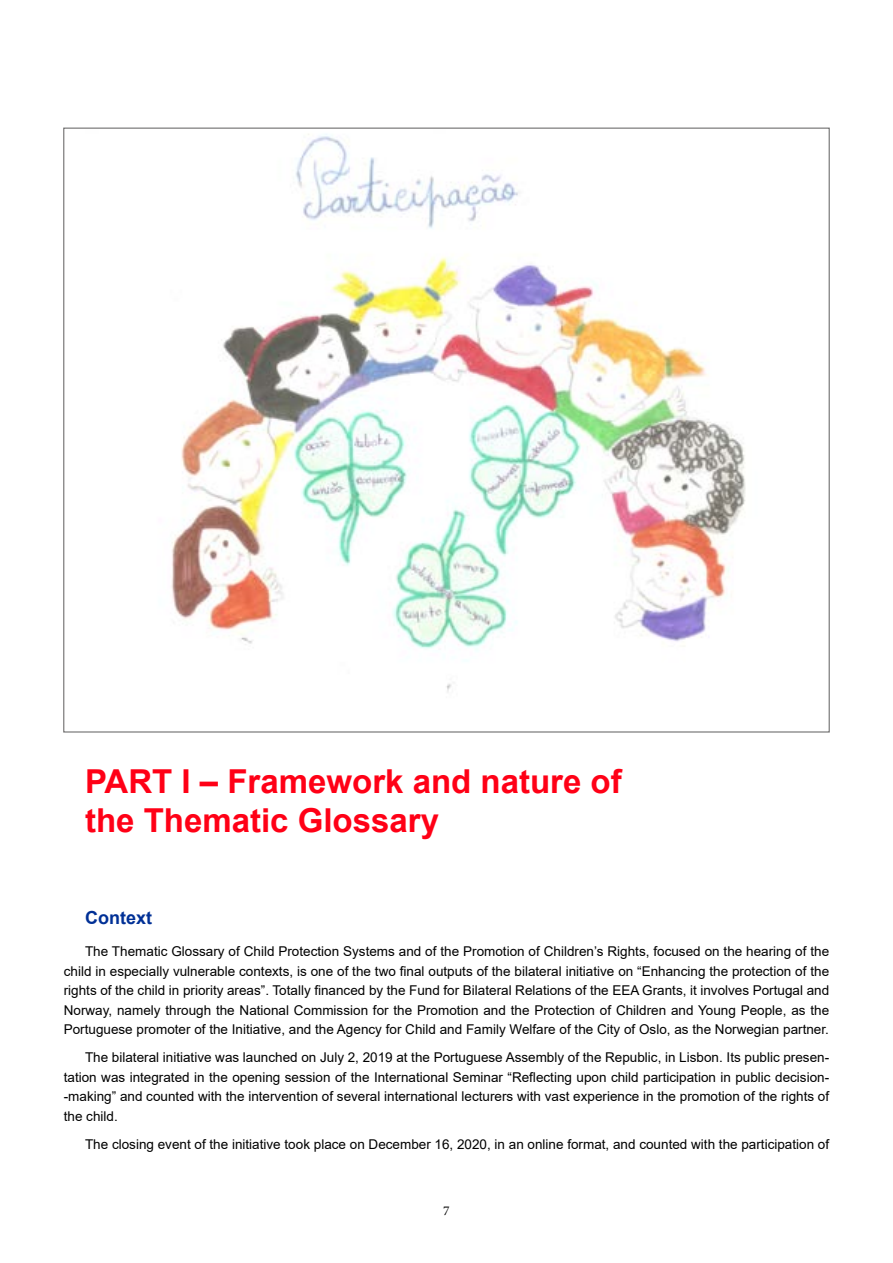
<style>
.page{position:relative;width:893px;height:1263px;background:#fff}
.page>*{position:absolute;margin:0;border:0;box-sizing:border-box;transform-origin:0 0}
.t1{font:700 33px/39px "Arial";color:#ff0016}
.t2{font:700 18px "Arial";color:#003096}
.t3{font:13.5px/19.5px "Arial";color:#000;text-align:justify}
.t4{font:13.5px "Minion Pro";color:#000}
</style>
<div class="page">
<img style="left:171px;top:134px;width:575px;height:558px">
<h1 class="t1" style="left:85px;top:762px;width:538px">PART I – Framework and nature of the Thematic Glossary</h1>
<h2 class="t2" style="left:85px;top:905px;width:68px">Context</h2>
<p class="t3" style="left:64px;top:941px;width:767px;text-indent:21px">The Thematic Glossary of Child Protection Systems and of the Promotion of Children’s Rights, focused on the hearing of the child in especially vulnerable contexts, is one of the two final outputs of the bilateral initiative on “Enhancing the protection of the rights of the child in priority areas”. Totally financed by the Fund for Bilateral Relations of the EEA Grants, it involves Portugal and Norway, namely through the National Commission for the Promotion and the Protection of Children and Young People, as the Portuguese promoter of the Initiative, and the Agency for Child and Family Welfare of the City of Oslo, as the Norwegian partner.</p>
<p class="t3" style="left:64px;top:1047px;width:767px;text-indent:21px">The bilateral initiative was launched on July 2, 2019 at the Portuguese Assembly of the Republic, in Lisbon. Its public presen&shy;tation was integrated in the opening session of the International Seminar “Reflecting upon child participation in public decision--making” and counted with the intervention of several international lecturers with vast experience in the promotion of the rights of the child.</p>
<p class="t3" style="left:85px;top:1134px;width:746px">The closing event of the initiative took place on December 16, 2020, in an online format, and counted with the participation of</p>
<p class="t4" style="left:443px;top:1201px;width:8px">7</p>
</div>
